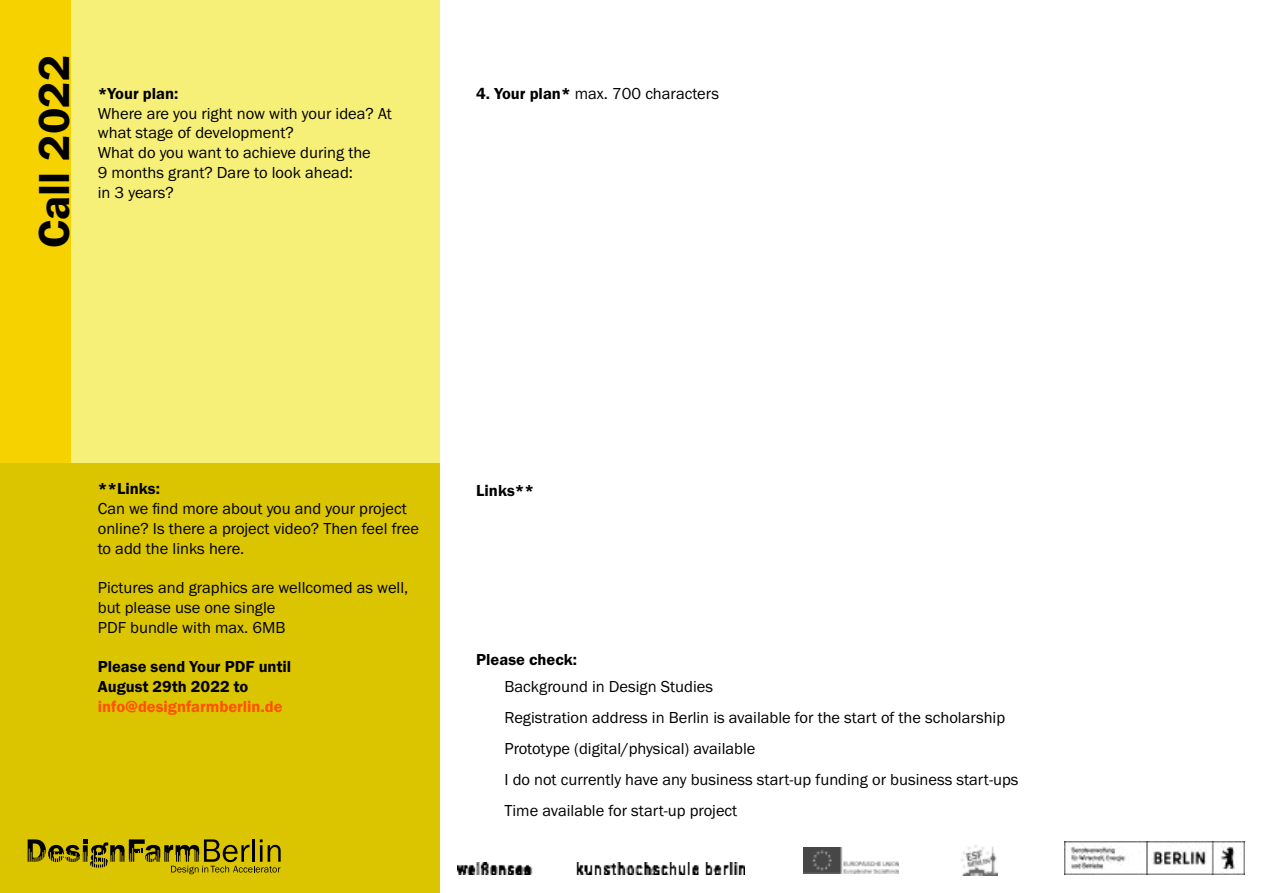
<style>
.page{position:relative;width:1263px;height:893px;background:#fff}
.page>*{position:absolute;margin:0;border:0;box-sizing:border-box;transform-origin:0 0}
.t1{font:45px "Franklin Gothic URW Dem";color:#000}
.t2{font:16.5px/19.8px "Franklin Gothic URW Boo";color:#000}
.t3{font:16.5px/19.8px "Franklin Gothic URW Dem";color:#000}
.t4{font:16.5px "Franklin Gothic URW Dem";color:#ff5100}
.s1{font-family:"Franklin Gothic URW Dem"}
</style>
<div class="page">
<svg style="left:0;top:0;width:439px;height:463px;background:#f6ea64"></svg>
<div style="left:0;top:463px;width:439px;height:430px;background:#dbc500"></div>
<svg style="left:28px;top:839px;width:253px;height:35px"></svg>
<img style="left:961px;top:845px;width:36px;height:31px">
<img style="left:457px;top:863px;width:287px;height:11px">
<img style="left:1064px;top:842px;width:180px;height:33px">
<img style="left:804px;top:848px;width:94px;height:25px">
<h1 class="t1" style="left:26px;top:248px;width:195px;rotate:-90deg">Call 2022</h1>
<p class="t3" style="left:98px;top:83px;width:82px">*Your plan:</p>
<p class="t2" style="left:98px;top:103px;width:296px">Where are you right now with your idea? At what stage of development?<br>What do you want to achieve during the<br>9 months grant? Dare to look ahead:<br>in 3 years?</p>
<p class="t2" style="left:476px;top:83px;width:244px"><span class="s1">4. Your plan*</span> max. 700 characters</p>
<p class="t3" style="left:98px;top:478px;width:64px">**Links:</p>
<p class="t3" style="left:476px;top:480px;width:59px">Links**</p>
<p class="t2" style="left:98px;top:498px;width:323px">Can we find more about you and your project online? Is there a project video? Then feel free to add the links here.</p>
<p class="t2" style="left:98px;top:577px;width:312px">Pictures and graphics are wellcomed as well, but please use one single<br>PDF bundle with max. 6MB</p>
<p class="t3" style="left:98px;top:657px;width:195px">Please send Your PDF until<br>August 29th 2022 to</p>
<p class="t4" style="left:98px;top:696px;width:186px">info@designfarmberlin.de</p>
<p class="t3" style="left:476px;top:649px;width:102px">Please check:</p>
<p class="t2" style="left:504px;top:671px;width:502px;line-height:30.9px">Background in Design Studies<br>Registration address in Berlin is available for the start of the scholarship</p>
<p class="t2" style="left:504px;top:738px;width:253px">Prototype (digital/physical) available</p>
<p class="t2" style="left:504px;top:769px;width:516px">I do not currently have any business start-up funding or business start-ups</p>
<p class="t2" style="left:504px;top:800px;width:234px">Time available for start-up project</p>
</div>
